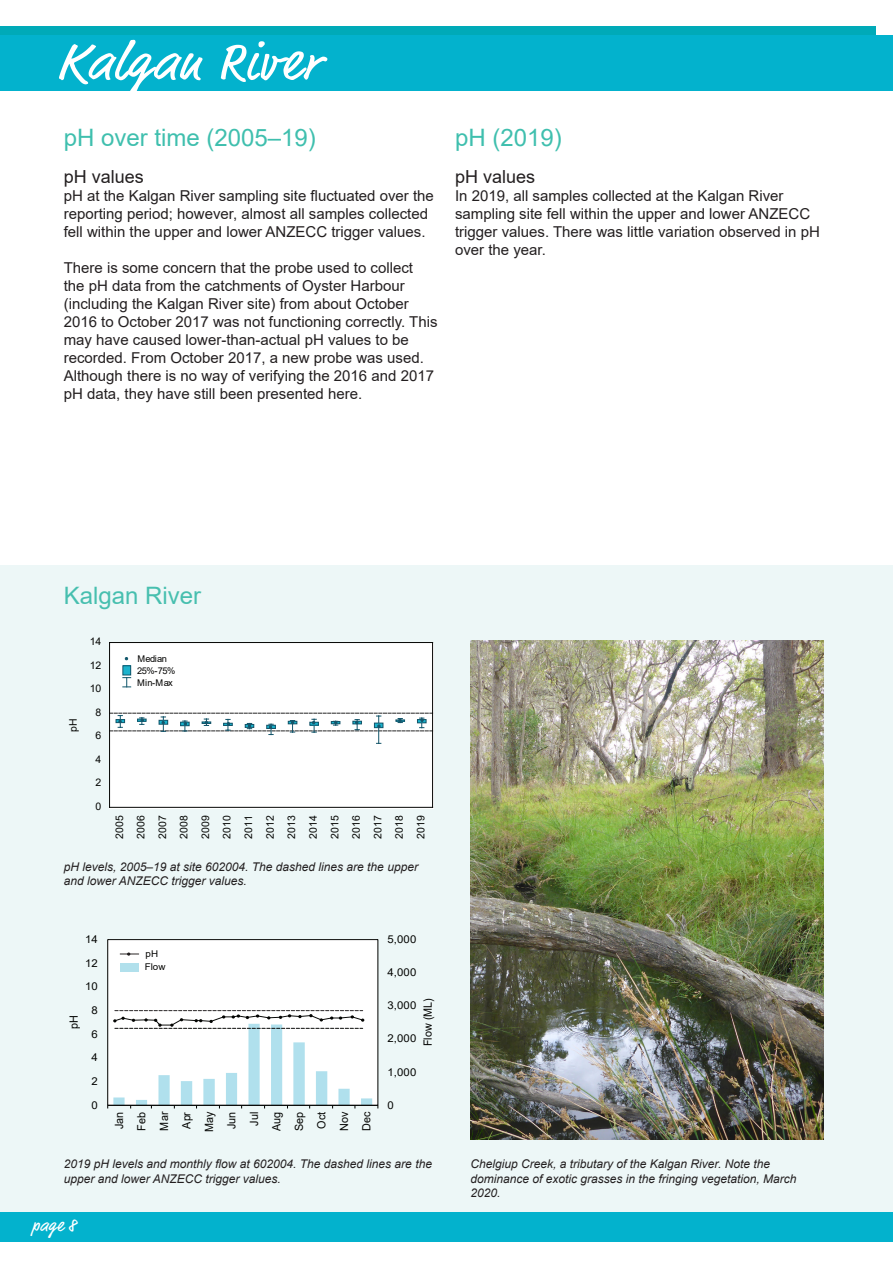
<style>
.page{position:relative;width:893px;height:1263px;background:#fff}
.page>*{position:absolute;margin:0;border:0;box-sizing:border-box;transform-origin:0 0}
.t1{font:54px "Market Web";letter-spacing:.03em;color:#fff}
.heading1{font:24px "Arial";color:#3fbfae}
.body_copy{font:24px "Arial";color:#47bfaf}
.sub-heading{font:18px "Arial";color:#231f20}
.t2{font:18px "Market Web";color:#fff}
.body_copy-2{font:15px/18px "Arial";color:#231f20}
.t3{font:italic 12px/14.4px "Arial";color:#231f20}
.t4{font:11.4px/22.5px "Arial";color:#040503;text-align:center;scale:.95 1}
.t5{font:10.8px "Arial";letter-spacing:-.005em;color:#040503;scale:1.05 1}
.t6{font:10.5px/21.6px "Arial";color:#040503;text-align:justify}
.t7{font:9.3px/11.9px "Arial";letter-spacing:-.055em;color:#050504}
.t8{font:9.3px/13.2px "Arial";color:#050504;scale:1.05 1}
</style>
<div class="page">
<div style="left:0;top:566px;width:893px;height:646px;background:#edf7f7"></div>
<div style="left:0;top:27px;width:875px;height:64px;background:#00aab8"></div>
<div style="left:0;top:35px;width:893px;height:56px;background:#03b2cd"></div>
<div style="left:110px;top:642px;width:324px;height:166px;background:#fff"></div>
<svg style="left:110px;top:713px;width:322px;height:31px"></svg>
<hr style="left:110px;top:807px;width:323px;height:1px;background:#040503">
<hr style="left:110px;top:642px;width:323px;height:1px;background:#040503">
<hr style="left:109px;top:642px;width:1px;height:165px;background:#040503">
<hr style="left:432px;top:642px;width:1px;height:165px;background:#040503">
<div style="left:123px;top:666px;width:8px;height:9px;background:#1cb2cc"></div>
<div style="left:122px;top:665px;width:9px;height:10px;border:1px solid #10566b"></div>
<svg style="left:123px;top:677px;width:8px;height:10px"></svg>
<div style="left:108px;top:939px;width:270px;height:166px;background:#fff"></div>
<svg style="left:120px;top:952px;width:19px;height:4px"></svg>
<div style="left:120px;top:963px;width:19px;height:9px;background:#b1e0ec"></div>
<svg style="left:107px;top:1010px;width:271px;height:98px"></svg>
<div style="left:0;top:1212px;width:893px;height:30px;background:#03b2cd"></div>
<img style="left:470px;top:641px;width:353px;height:499px">
<p class="t1" style="left:57px;top:30px;width:264px">Kalgan River</p>
<p class="heading1" style="left:64px;top:121px;width:254px">pH over time (2005–19)</p>
<p class="heading1" style="left:455px;top:121px;width:108px">pH (2019)</p>
<p class="sub-heading" style="left:64px;top:164px;width:82px">pH values</p>
<p class="body_copy-2" style="left:64px;top:187px;width:372px">pH at the Kalgan River sampling site fluctuated over the reporting period; however, almost all samples collected fell within the upper and lower ANZECC trigger values.</p>
<p class="body_copy-2" style="left:64px;top:259px;width:375px">There is some concern that the probe used to collect the pH data from the catchments of Oyster Harbour (including the Kalgan River site) from about October 2016 to October 2017 was not functioning correctly. This may have caused lower-than-actual pH values to be recorded. From October 2017, a new probe was used.<br>Although there is no way of verifying the 2016 and 2017 pH data, they have still been presented here.</p>
<p class="sub-heading" style="left:455px;top:164px;width:82px">pH values</p>
<p class="body_copy-2" style="left:455px;top:187px;width:366px">In 2019, all samples collected at the Kalgan River sampling site fell within the upper and lower ANZECC trigger values. There was little variation observed in pH over the year.</p>
<p class="body_copy" style="left:64px;top:579px;width:139px">Kalgan River</p>
<p class="t6" style="left:62px;top:732px;width:15px;rotate:-90deg">pH</p>
<p class="t6" style="left:90px;top:630px;width:13px">14</p>
<p class="t6" style="left:90px;top:654px;width:13px">12</p>
<p class="t6" style="left:90px;top:677px;width:13px">10</p>
<p class="t6" style="left:96px;top:701px;width:7px">8</p>
<p class="t6" style="left:96px;top:725px;width:7px">6</p>
<p class="t6" style="left:96px;top:748px;width:7px">4</p>
<p class="t6" style="left:96px;top:772px;width:7px">2</p>
<p class="t6" style="left:96px;top:795px;width:7px">0</p>
<p class="t7" style="left:137px;top:653px;width:40px">Median<br>25%-75%<br>Min-Max</p>
<p class="t6" style="left:108px;top:839px;width:25px;rotate:-90deg">2005<br>2006<br>2007<br>2008<br>2009<br>2010<br>2011<br>2012<br>2013<br>2014<br>2015<br>2016<br>2017<br>2018<br>2019</p>
<p class="t3" style="left:64px;top:859px;width:356px">pH levels, 2005–19 at site 602004. The dashed lines are the upper and lower ANZECC trigger values.</p>
<p class="t5" style="left:85px;top:932px;width:13px">14</p>
<p class="t5" style="left:85px;top:955px;width:13px">12</p>
<p class="t5" style="left:85px;top:979px;width:13px">10</p>
<p class="t4" style="left:63px;top:1029px;width:16px;rotate:-90deg">pH</p>
<p class="t5" style="left:92px;top:1003px;width:8px">8</p>
<p class="t5" style="left:92px;top:1026px;width:8px">6</p>
<p class="t5" style="left:92px;top:1050px;width:8px">4</p>
<p class="t5" style="left:92px;top:1074px;width:8px">2</p>
<p class="t5" style="left:92px;top:1097px;width:8px">0</p>
<p class="t8" style="left:145px;top:947px;width:21px">pH<br>Flow</p>
<p class="t4" style="left:108px;top:1132px;width:23px;rotate:-90deg">Jan<br>Feb<br>Mar<br>Apr<br>May<br>Jun<br>Jul<br>Aug<br>Sep<br>Oct<br>Nov<br>Dec</p>
<p class="t5" style="left:388px;top:932px;width:29px">5,000</p>
<p class="t5" style="left:388px;top:965px;width:29px">4,000</p>
<p class="t4" style="left:417px;top:1046px;width:52px;rotate:-90deg">Flow (ML)</p>
<p class="t5" style="left:388px;top:998px;width:29px">3,000</p>
<p class="t5" style="left:388px;top:1031px;width:29px">2,000</p>
<p class="t5" style="left:388px;top:1064px;width:29px">1,000</p>
<p class="t5" style="left:388px;top:1097px;width:8px">0</p>
<p class="t3" style="left:64px;top:1157px;width:370px">2019 pH levels and monthly flow at 602004. The dashed lines are the upper and lower ANZECC trigger values.</p>
<p class="t3" style="left:470px;top:1157px;width:328px">Chelgiup Creek, a tributary of the Kalgan River. Note the dominance of exotic grasses in the fringing vegetation, March<br>2020.</p>
<p class="t2" style="left:32px;top:1215px;width:46px">page 8</p>
</div>
